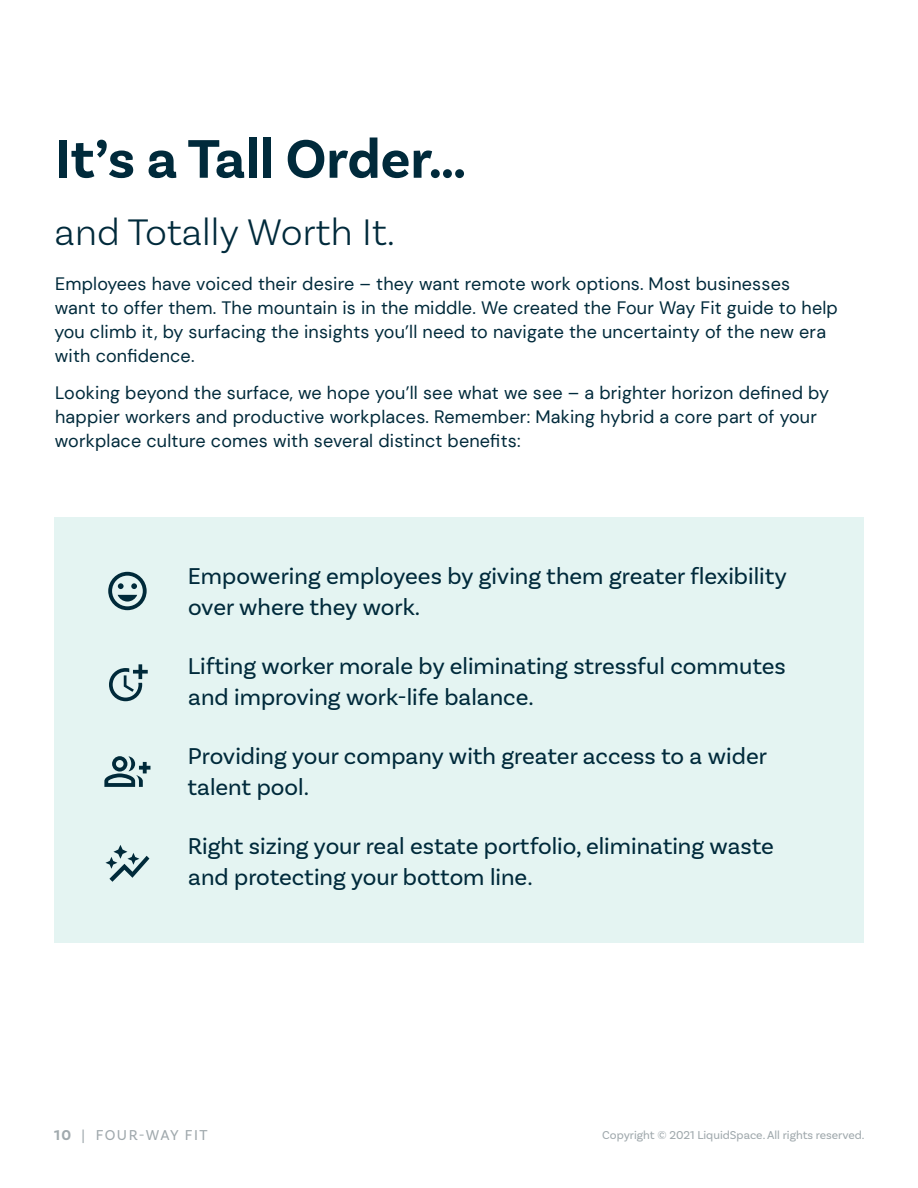
<style>
.page{position:relative;width:918px;height:1188px;background:#fff}
.page>*{position:absolute;margin:0;border:0;box-sizing:border-box;transform-origin:0 0}
.H1_-_lv2_TOC{font:700 57px "Basic Sans";color:#002a3b}
.t1{font:300 39px "Basic Sans";color:#002a3b}
.t2{font:24px/31.5px "Basic Sans";color:#002a3b}
.Body_1{font:18px/24px "DM Sans";letter-spacing:.01em;color:#002a3b}
.t3{font:15px "Basic Sans";letter-spacing:.1em;color:#a0a9ad}
.t4{font:12px "Basic Sans";color:#a0a9ad}
.s1{font-weight:700}
</style>
<div class="page">
<div style="left:54px;top:517px;width:810px;height:426px;background:#e4f4f2"></div>
<svg style="left:105px;top:845px;width:44px;height:37px"></svg>
<svg style="left:104px;top:756px;width:46px;height:31px"></svg>
<svg style="left:109px;top:664px;width:39px;height:37px"></svg>
<svg style="left:108px;top:572px;width:39px;height:38px"></svg>
<p class="H1_-_lv2_TOC" style="left:55px;top:124px;width:413px">It’s a Tall Order…</p>
<h2 class="t1" style="left:55px;top:209px;width:342px">and Totally Worth It.</h2>
<p class="Body_1" style="left:54px;top:271px;width:785px">Employees have voiced their desire – they want remote work options. Most businesses<br>want to offer them. The mountain is in the middle. We created the Four Way Fit guide to help you climb it, by surfacing the insights you’ll need to navigate the uncertainty of the new era with confidence.</p>
<p class="Body_1" style="left:55px;top:381px;width:776px">Looking beyond the surface, we hope you’ll see what we see – a brighter horizon defined by happier workers and productive workplaces. Remember: Making hybrid a core part of your workplace culture comes with several distinct benefits:</p>
<h3 class="t2" style="left:188px;top:560px;width:601px">Empowering employees by giving them greater flexibility over where they work.</h3>
<h3 class="t2" style="left:188px;top:650px;width:600px">Lifting worker morale by eliminating stressful commutes and improving work-life balance.</h3>
<h3 class="t2" style="left:188px;top:740px;width:581px">Providing your company with greater access to a wider talent pool.</h3>
<h3 class="t2" style="left:188px;top:830px;width:588px">Right sizing your real estate portfolio, eliminating waste and protecting your bottom line.</h3>
<p class="t3" style="left:54px;top:1126px;width:155px"><span class="s1">10</span> | FOUR-WAY FIT</p>
<p class="t4" style="left:602px;top:1127px;width:264px">Copyright © 2021 LiquidSpace. All rights reserved.</p>
</div>
